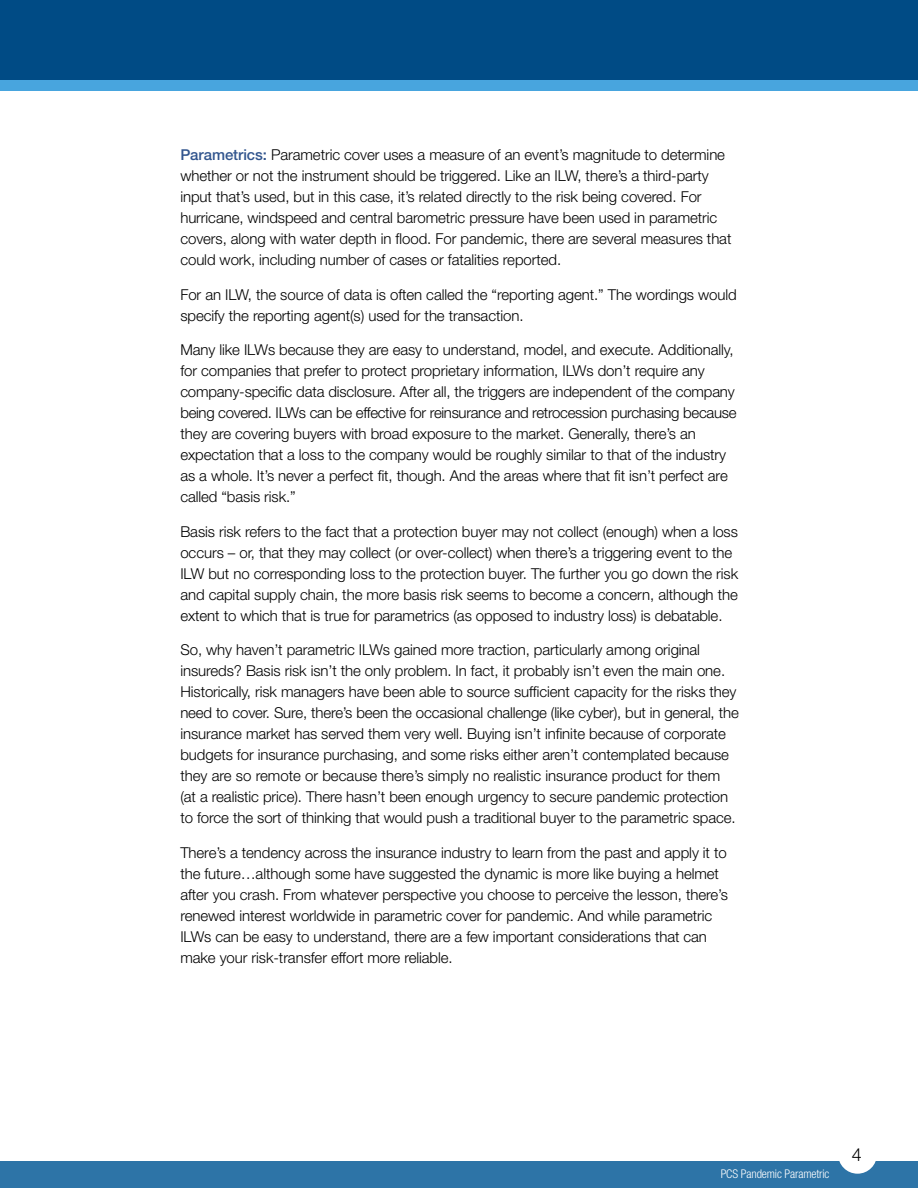
<style>
.page{position:relative;width:918px;height:1188px;background:#fff}
.page>*{position:absolute;margin:0;border:0;box-sizing:border-box;transform-origin:0 0}
.t1{font:300 18px "Helvetica Neue";color:#000}
.t2{font:300 15px/21px "Helvetica Neue";letter-spacing:-.005em;color:#000}
.t3{font:300 condensed 12px "Helvetica Neue";letter-spacing:-.01em;color:#fff}
.s1{font-weight:500;color:#32558e}
</style>
<div class="page">
<div style="left:0;top:1161px;width:918px;height:27px;background:#2d74a7"></div>
<div style="left:838px;top:1135px;width:39px;height:39px;background:#fff;border-radius:50%"></div>
<div style="left:0;top:0;width:918px;height:81px;background:#004b85"></div>
<div style="left:0;top:80px;width:918px;height:11px;background:#48a5de"></div>
<p class="t2" style="left:180px;top:144px;width:553px"><span class="s1">Parametrics:</span> Parametric cover uses a measure of an event’s magnitude to determine whether or not the instrument should be triggered. Like an ILW, there’s a third-party input that’s used, but in this case, it’s related directly to the risk being covered. For hurricane, windspeed and central barometric pressure have been used in parametric covers, along with water depth in flood. For pandemic, there are several measures that could work, including number of cases or fatalities reported.</p>
<p class="t2" style="left:180px;top:284px;width:558px">For an ILW, the source of data is often called the “reporting agent.” The wordings would specify the reporting agent(s) used for the transaction.</p>
<p class="t2" style="left:180px;top:339px;width:558px">Many like ILWs because they are easy to understand, model, and execute. Additionally, for companies that prefer to protect proprietary information, ILWs don’t require any company-specific data disclosure. After all, the triggers are independent of the company being covered. ILWs can be effective for reinsurance and retrocession purchasing because they are covering buyers with broad exposure to the market. Generally, there’s an expectation that a loss to the company would be roughly similar to that of the industry as a whole. It’s never a perfect fit, though. And the areas where that fit isn’t perfect are called “basis risk.”</p>
<p class="t2" style="left:180px;top:521px;width:559px">Basis risk refers to the fact that a protection buyer may not collect (enough) when a loss occurs – or, that they may collect (or over-collect) when there’s a triggering event to the ILW but no corresponding loss to the protection buyer. The further you go down the risk and capital supply chain, the more basis risk seems to become a concern, although the extent to which that is true for parametrics (as opposed to industry loss) is debatable.</p>
<p class="t2" style="left:180px;top:639px;width:560px">So, why haven’t parametric ILWs gained more traction, particularly among original insureds? Basis risk isn’t the only problem. In fact, it probably isn’t even the main one.<br>Historically, risk managers have been able to source sufficient capacity for the risks they need to cover. Sure, there’s been the occasional challenge (like cyber), but in general, the insurance market has served them very well. Buying isn’t infinite because of corporate budgets for insurance purchasing, and some risks either aren’t contemplated because they are so remote or because there’s simply no realistic insurance product for them (at a realistic price). There hasn’t been enough urgency to secure pandemic protection to force the sort of thinking that would push a traditional buyer to the parametric space.</p>
<p class="t2" style="left:180px;top:842px;width:549px">There’s a tendency across the insurance industry to learn from the past and apply it to the future…although some have suggested the dynamic is more like buying a helmet after you crash. From whatever perspective you choose to perceive the lesson, there’s renewed interest worldwide in parametric cover for pandemic. And while parametric ILWs can be easy to understand, there are a few important considerations that can make your risk-transfer effort more reliable.</p>
<p class="t3" style="left:721px;top:1167px;width:110px">PCS Pandemic Parametric</p>
<p class="t1" style="left:852px;top:1144px;width:12px">4</p>
</div>
